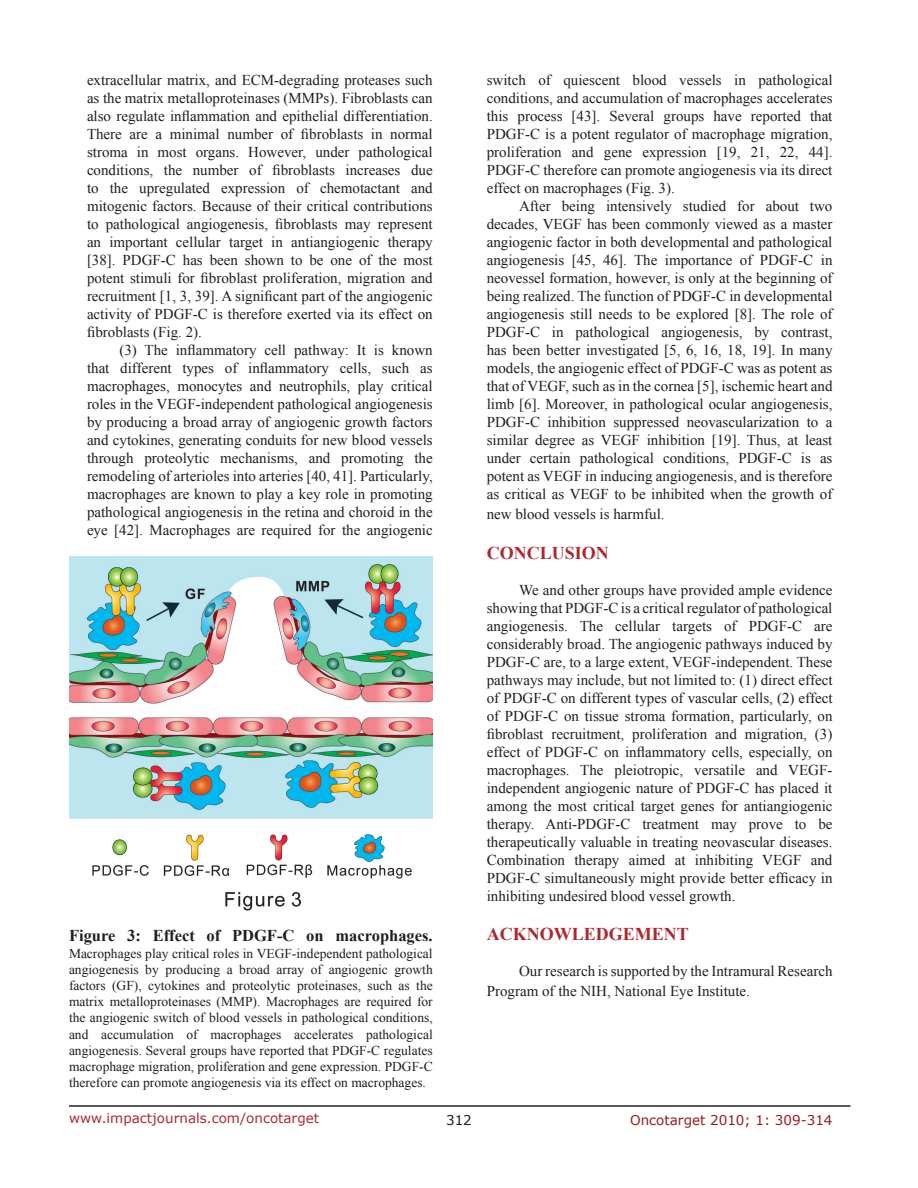
<style>
.page{position:relative;width:918px;height:1188px;background:#fff}
.page>*{position:absolute;margin:0;border:0;box-sizing:border-box;transform-origin:0 0}
.t1{font:700 18px "Times New Roman";color:#ac2830}
.t2{font:700 16.5px "Times New Roman";color:#201d20}
.t3{font:15px/18px "Times New Roman";color:#201d20;text-align:justify}
.t4{font:13.5px/16.2px "Times New Roman";color:#201d20;text-align:justify}
.t5{font:13.5px "Verdana";color:#ac2830}
.t6{font:13.5px "Verdana";color:#971a1d}
.t7{font:13.5px "Verdana";color:#201d20}
</style>
<div class="page">
<hr style="left:69px;top:1105px;width:781px;height:2px;background:#231f20">
<img style="left:69px;top:557px;width:364px;height:354px">
<p class="t3" style="left:87px;top:71px;width:347px">extracellular matrix, and ECM-degrading proteases such as the matrix metalloproteinases (MMPs). Fibroblasts can also regulate inflammation and epithelial differentiation.<br>There are a minimal number of fibroblasts in normal stroma in most organs. However, under pathological conditions, the number of fibroblasts increases due to the upregulated expression of chemotactant and mitogenic factors. Because of their critical contributions to pathological angiogenesis, fibroblasts may represent an important cellular target in antiangiogenic therapy [38]. PDGF-C has been shown to be one of the most potent stimuli for fibroblast proliferation, migration and recruitment [1, 3, 39]. A significant part of the angiogenic activity of PDGF-C is therefore exerted via its effect on fibroblasts (Fig. 2).</p>
<p class="t3" style="left:87px;top:341px;width:347px;text-indent:32px">(3) The inflammatory cell pathway: It is known that different types of inflammatory cells, such as macrophages, monocytes and neutrophils, play critical roles in the VEGF-independent pathological angiogenesis by producing a broad array of angiogenic growth factors and cytokines, generating conduits for new blood vessels through proteolytic mechanisms, and promoting the remodeling of arterioles into arteries [40, 41]. Particularly, macrophages are known to play a key role in promoting pathological angiogenesis in the retina and choroid in the eye [42]. Macrophages are required for the angiogenic</p>
<p class="t2" style="left:69px;top:925px;width:365px">Figure 3: Effect of PDGF-C on macrophages.</p>
<p class="t4" style="left:69px;top:945px;width:365px">Macrophages play critical roles in VEGF-independent pathological angiogenesis by producing a broad array of angiogenic growth factors (GF), cytokines and proteolytic proteinases, such as the matrix metalloproteinases (MMP). Macrophages are required for the angiogenic switch of blood vessels in pathological conditions, and accumulation of macrophages accelerates pathological angiogenesis. Several groups have reported that PDGF-C regulates macrophage migration, proliferation and gene expression. PDGF-C therefore can promote angiogenesis via its effect on macrophages.</p>
<p class="t3" style="left:487px;top:71px;width:347px">switch of quiescent blood vessels in pathological conditions, and accumulation of macrophages accelerates this process [43]. Several groups have reported that PDGF-C is a potent regulator of macrophage migration, proliferation and gene expression [19, 21, 22, 44].<br>PDGF-C therefore can promote angiogenesis via its direct effect on macrophages (Fig. 3).</p>
<p class="t3" style="left:487px;top:197px;width:347px;text-indent:32px">After being intensively studied for about two decades, VEGF has been commonly viewed as a master angiogenic factor in both developmental and pathological angiogenesis [45, 46]. The importance of PDGF-C in neovessel formation, however, is only at the beginning of being realized. The function of PDGF-C in developmental angiogenesis still needs to be explored [8]. The role of PDGF-C in pathological angiogenesis, by contrast, has been better investigated [5, 6, 16, 18, 19]. In many models, the angiogenic effect of PDGF-C was as potent as that of VEGF, such as in the cornea [5], ischemic heart and limb [6]. Moreover, in pathological ocular angiogenesis, PDGF-C inhibition suppressed neovascularization to a similar degree as VEGF inhibition [19]. Thus, at least under certain pathological conditions, PDGF-C is as potent as VEGF in inducing angiogenesis, and is therefore as critical as VEGF to be inhibited when the growth of</p>
<p class="t3" style="left:487px;top:505px;width:179px">new blood vessels is harmful.</p>
<p class="t1" style="left:487px;top:540px;width:14px">Con</p>
<p class="t1" style="left:527px;top:540px;width:61px">clusion</p>
<p class="t3" style="left:487px;top:581px;width:347px;text-indent:32px">We and other groups have provided ample evidence showing that PDGF-C is a critical regulator of pathological angiogenesis. The cellular targets of PDGF-C are considerably broad. The angiogenic pathways induced by PDGF-C are, to a large extent, VEGF-independent. These pathways may include, but not limited to: (1) direct effect of PDGF-C on different types of vascular cells, (2) effect of PDGF-C on tissue stroma formation, particularly, on fibroblast recruitment, proliferation and migration, (3) effect of PDGF-C on inflammatory cells, especially, on macrophages. The pleiotropic, versatile and VEGF&shy;independent angiogenic nature of PDGF-C has placed it among the most critical target genes for antiangiogenic therapy. Anti-PDGF-C treatment may prove to be therapeutically valuable in treating neovascular diseases.<br>Combination therapy aimed at inhibiting VEGF and PDGF-C simultaneously might provide better efficacy in inhibiting undesired blood vessel growth.</p>
<p class="t1" style="left:487px;top:922px;width:202px">ACKNOWLEDGEMENT</p>
<p class="t3" style="left:487px;top:961px;width:347px;line-height:19.8px;text-indent:32px">Our research is supported by the Intramural Research<br>Program of the NIH, National Eye Institute.</p>
<p class="t5" style="left:69px;top:1109px;width:252px">www.impactjournals.com/oncotarget</p>
<p class="t7" style="left:446px;top:1111px;width:27px">312</p>
<p class="t6" style="left:630px;top:1111px;width:204px">Oncotarget 2010; 1: 309-314</p>
</div>
